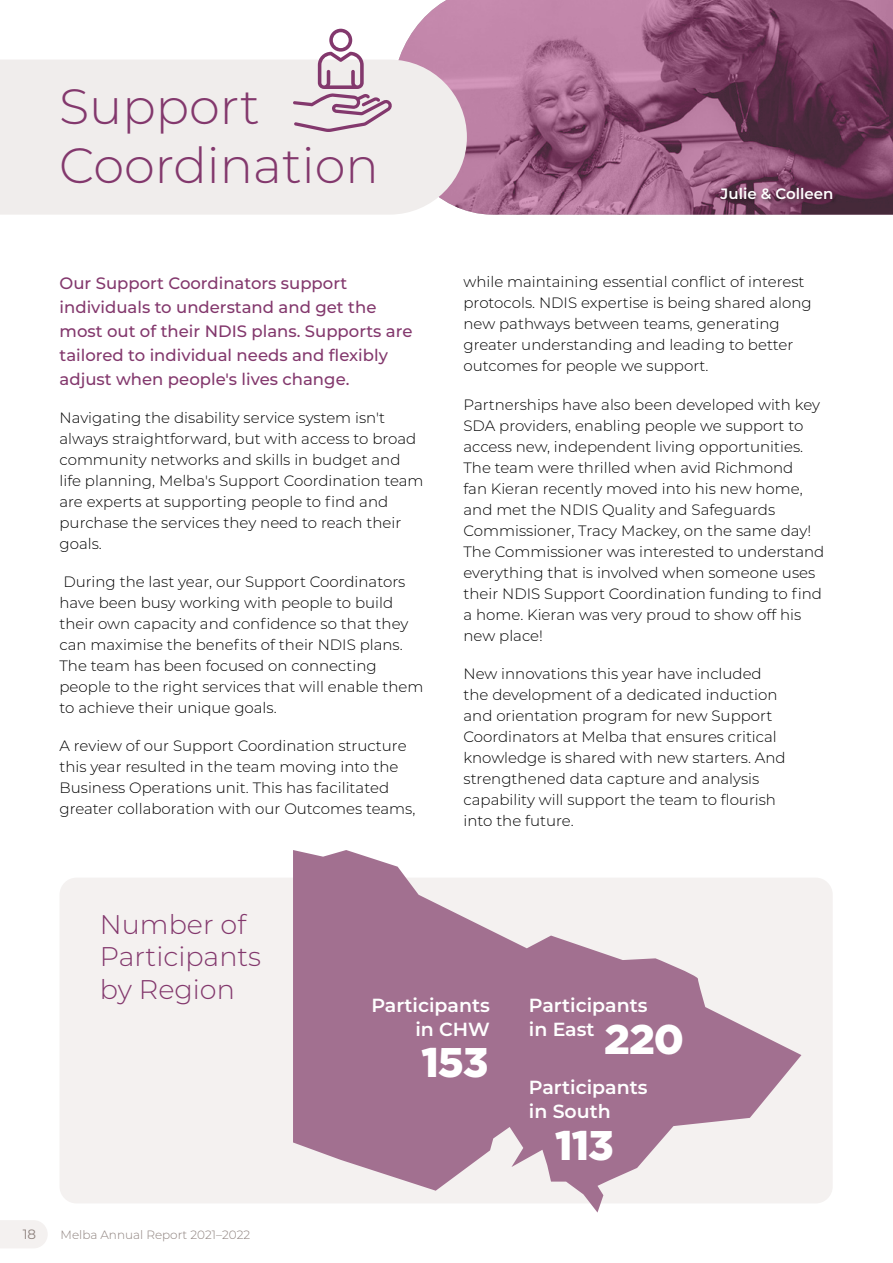
<style>
.page{position:relative;width:893px;height:1263px;background:#fff}
.page>*{position:absolute;margin:0;border:0;box-sizing:border-box;transform-origin:0 0}
.Body_Text{font:300 49.5px/59.4px "Montserrat";color:#83386d}
.t1{font:900 41.4px "Gotham";letter-spacing:-.025em;color:#fff}
.Body_Text-2{font:300 27px/32.4px "Montserrat";color:#83386d}
.t2{font:600 18.9px/24.2px "Montserrat";color:#fff}
.Body_Text-3{font:500 16.5px/24px "Montserrat";color:#83386d}
.Body_Text-4{font:300 15px/21px "Montserrat";color:#000}
.Body_Text-5{font:600 15px "Montserrat";color:#fff}
.t3{font:13.5px "Montserrat";color:#8d817d}
.t4{font:300 12px "Montserrat";color:#8d817d}
</style>
<div class="page">
<div style="left:60px;top:878px;width:773px;height:325px;background:#f4f1f0;border-radius:17px"></div>
<img style="left:398px;top:0;width:495px;height:215px">
<div style="left:0;top:60px;width:467px;height:155px;background:#f0edec"></div>
<svg style="left:293px;top:850px;width:508px;height:362px;fill:#a27090"></svg>
<svg style="left:293px;top:29px;width:100px;height:103px"></svg>
<div style="left:718px;top:186px;width:119px;height:19px;background:#000;opacity:.5"></div>
<svg style="left:0;top:1220px;width:48px;height:28px"></svg>
<p class="Body_Text" style="left:59px;top:75px;width:321px">Support<br>Coordination</p>
<p class="Body_Text-3" style="left:60px;top:270px;width:354px">Our Support Coordinators support individuals to understand and get the most out of their NDIS plans. Supports are tailored to individual needs and flexibly adjust when people's lives change.</p>
<p class="Body_Text-4" style="left:60px;top:407px;width:365px">Navigating the disability service system isn't always straightforward, but with access to broad community networks and skills in budget and life planning, Melba's Support Coordination team are experts at supporting people to find and purchase the services they need to reach their goals.</p>
<p class="Body_Text-4" style="left:60px;top:571px;width:365px">During the last year, our Support Coordinators have been busy working with people to build their own capacity and confidence so that they can maximise the benefits of their NDIS plans.<br>The team has been focused on connecting people to the right services that will enable them to achieve their unique goals.</p>
<p class="Body_Text-4" style="left:60px;top:735px;width:357px">A review of our Support Coordination structure this year resulted in the team moving into the Business Operations unit. This has facilitated greater collaboration with our Outcomes teams,</p>
<p class="Body_Text-5" style="left:721px;top:183px;width:114px">Julie &amp; Colleen</p>
<p class="Body_Text-4" style="left:463px;top:271px;width:350px">while maintaining essential conflict of interest protocols. NDIS expertise is being shared along new pathways between teams, generating greater understanding and leading to better outcomes for people we support.</p>
<p class="Body_Text-4" style="left:463px;top:393px;width:362px">Partnerships have also been developed with key SDA providers, enabling people we support to access new, independent living opportunities.<br>The team were thrilled when avid Richmond<br>fan Kieran recently moved into his new home, and met the NDIS Quality and Safeguards Commissioner, Tracy Mackey, on the same day!<br>The Commissioner was interested to understand everything that is involved when someone uses their NDIS Support Coordination funding to find a home. Kieran was very proud to show off his new place!</p>
<p class="Body_Text-4" style="left:463px;top:662px;width:324px">New innovations this year have included the development of a dedicated induction and orientation program for new Support Coordinators at Melba that ensures critical knowledge is shared with new starters. And strengthened data capture and analysis capability will support the team to flourish into the future.</p>
<p class="Body_Text-2" style="left:100px;top:907px;width:163px">Number of<br>Participants by Region</p>
<p class="t3" style="left:23px;top:1225px;width:15px">18</p>
<p class="t4" style="left:61px;top:1227px;width:191px">Melba Annual Report 2021–2022</p>
<p class="t2" style="left:371px;top:992px;width:120px;text-align:right">Participants in CHW</p>
<p class="t1" style="left:421px;top:1034px;width:68px">153</p>
<p class="t2" style="left:529px;top:992px;width:120px">Participants in East</p>
<p class="t1" style="left:604px;top:1010px;width:81px">220</p>
<p class="t2" style="left:529px;top:1074px;width:120px">Participants in South</p>
<p class="t1" style="left:555px;top:1117px;width:60px">113</p>
</div>
